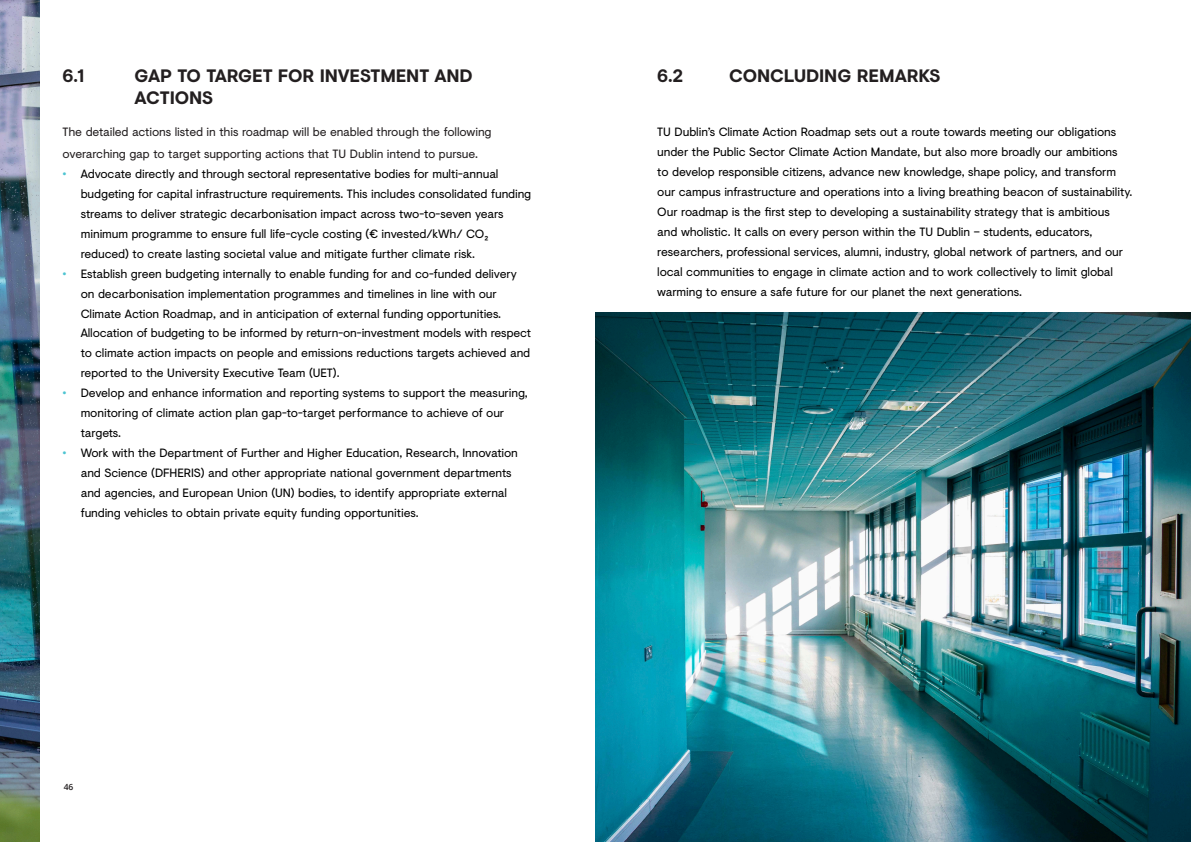
<style>
.page{position:relative;width:1191px;height:842px;background:#fff}
.page>*{position:absolute;margin:0;border:0;box-sizing:border-box;transform-origin:0 0}
.Page_Header_-_Black{font:700 18px/21.6px "Visuelt";letter-spacing:-.005em;color:#231f20}
.Page_Header_Subtext{font:12px/19.9px "Visuelt";letter-spacing:-.01em;color:#000}
.Page_Header_Subtext-2{font:12px/22px "Visuelt";letter-spacing:-.01em;color:#231f20}
.t1{font:600 8.5px "Open Sans";color:#231f20}
.s1{font-weight:700;color:#4dc4d1}
</style>
<div class="page">
<img style="left:0;top:0;width:40px;height:842px">
<img style="left:595px;top:312px;width:596px;height:530px">
<p class="Page_Header_-_Black" style="left:63px;top:64px;width:23px">6.1</p>
<p class="Page_Header_-_Black" style="left:135px;top:64px;width:340px">GAP TO TARGET FOR INVESTMENT AND<br>ACTIONS</p>
<p class="Page_Header_-_Black" style="left:657px;top:64px;width:27px">6.2</p>
<p class="Page_Header_-_Black" style="left:729px;top:64px;width:213px">CONCLUDING REMARKS</p>
<p class="Page_Header_Subtext-2" style="left:63px;top:121px;width:430px">The detailed actions listed in this roadmap will be enabled through the following overarching gap to target supporting actions that TU Dublin intend to pursue.</p>
<p class="Page_Header_Subtext" style="left:81px;top:164px;width:452px;text-indent:-18px"><span class="s1">•</span> Advocate directly and through sectoral representative bodies for multi-annual budgeting for capital infrastructure requirements. This includes consolidated funding streams to deliver strategic decarbonisation impact across two-to-seven years minimum programme to ensure full life-cycle costing (€ invested/kWh/ CO₂ reduced) to create lasting societal value and mitigate further climate risk.</p>
<p class="Page_Header_Subtext" style="left:81px;top:263px;width:452px;text-indent:-18px"><span class="s1">•</span> Establish green budgeting internally to enable funding for and co-funded delivery on decarbonisation implementation programmes and timelines in line with our Climate Action Roadmap, and in anticipation of external funding opportunities.<br>Allocation of budgeting to be informed by return-on-investment models with respect to climate action impacts on people and emissions reductions targets achieved and reported to the University Executive Team (UET).</p>
<p class="Page_Header_Subtext" style="left:81px;top:383px;width:448px;text-indent:-18px"><span class="s1">•</span> Develop and enhance information and reporting systems to support the measuring, monitoring of climate action plan gap-to-target performance to achieve of our targets.</p>
<p class="Page_Header_Subtext" style="left:81px;top:442px;width:439px;text-indent:-18px"><span class="s1">•</span> Work with the Department of Further and Higher Education, Research, Innovation and Science (DFHERIS) and other appropriate national government departments and agencies, and European Union (UN) bodies, to identify appropriate external funding vehicles to obtain private equity funding opportunities.</p>
<p class="Page_Header_Subtext" style="left:657px;top:122px;width:476px">TU Dublin’s Climate Action Roadmap sets out a route towards meeting our obligations under the Public Sector Climate Action Mandate, but also more broadly our ambitions<br>to develop responsible citizens, advance new knowledge, shape policy, and transform our campus infrastructure and operations into a living breathing beacon of sustainability.<br>Our roadmap is the first step to developing a sustainability strategy that is ambitious and wholistic. It calls on every person within the TU Dublin – students, educators, researchers, professional services, alumni, industry, global network of partners, and our local communities to engage in climate action and to work collectively to limit global warming to ensure a safe future for our planet the next generations.</p>
<p class="t1" style="left:64px;top:781px;width:11px">46</p>
</div>
